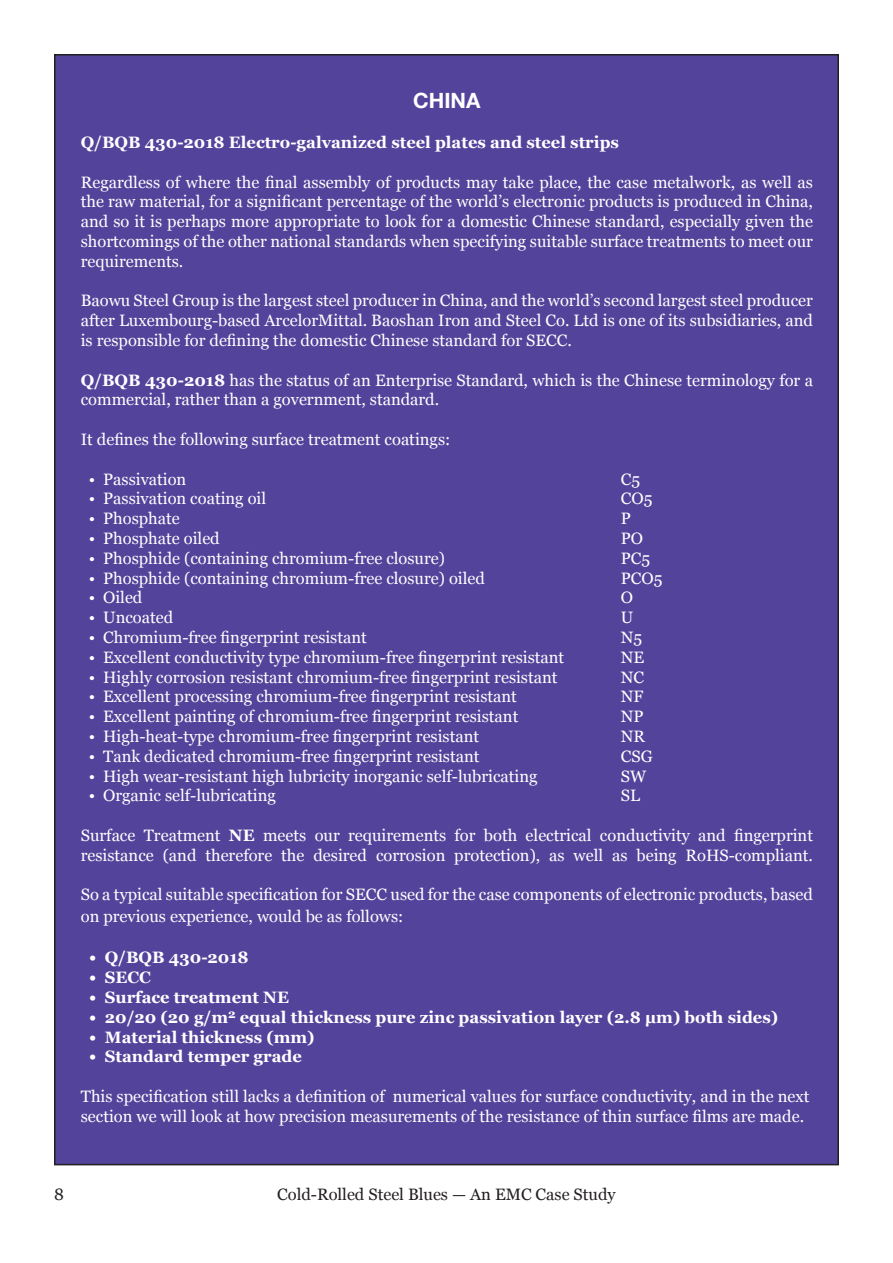
<style>
.page{position:relative;width:893px;height:1263px;background:#fff}
.page>*{position:absolute;margin:0;border:0;box-sizing:border-box;transform-origin:0 0}
.t1{font:700 21px "Helvetica Neue";color:#fff}
.t2{font:16.5px/19.8px "Georgia";color:#fff}
.t3{font:700 16.5px "Georgia";color:#fff}
.t4{font:16.5px "Georgia";color:#231f20}
.s1{font-weight:700}
</style>
<div class="page">
<div style="left:55px;top:55px;width:783px;height:1109px;background:#53439b"></div>
<p class="t1" style="left:413px;top:84px;width:69px">CHINA</p>
<p class="t3" style="left:81px;top:130px;width:540px">Q/BQB 430-2018 Electro-galvanized steel plates and steel strips</p>
<p class="t2" style="left:81px;top:171px;width:734px;text-align:justify">Regardless of where the final assembly of products may take place, the case metalwork, as well as the raw material, for a significant percentage of the world’s electronic products is produced in China, and so it is perhaps more appropriate to look for a domestic Chinese standard, especially given the shortcomings of the other national standards when specifying suitable surface treatments to meet our requirements.</p>
<p class="t2" style="left:81px;top:290px;width:734px;text-align:justify">Baowu Steel Group is the largest steel producer in China, and the world’s second largest steel producer after Luxembourg-based ArcelorMittal. Baoshan Iron and Steel Co. Ltd is one of its subsidiaries, and is responsible for defining the domestic Chinese standard for SECC.</p>
<p class="t2" style="left:81px;top:369px;width:734px"><span class="s1">Q/BQB 430-2018</span> has the status of an Enterprise Standard, which is the Chinese terminology for a commercial, rather than a government, standard.</p>
<p class="t2" style="left:81px;top:429px;width:371px">It defines the following surface treatment coatings:</p>
<p class="t2" style="left:89px;top:468px;width:99px">• Passivation</p>
<p class="t2" style="left:621px;top:468px;width:21px">C5</p>
<p class="t2" style="left:89px;top:488px;width:179px">• Passivation coating oil</p>
<p class="t2" style="left:621px;top:488px;width:33px">CO5</p>
<p class="t2" style="left:89px;top:508px;width:93px">• Phosphate</p>
<p class="t2" style="left:621px;top:508px;width:12px">P</p>
<p class="t2" style="left:89px;top:528px;width:133px">• Phosphate oiled</p>
<p class="t2" style="left:621px;top:528px;width:24px">PO</p>
<p class="t2" style="left:89px;top:547px;width:358px">• Phosphide (containing chromium-free closure)</p>
<p class="t2" style="left:621px;top:547px;width:31px">PC5</p>
<p class="t2" style="left:89px;top:567px;width:398px">• Phosphide (containing chromium-free closure) oiled</p>
<p class="t2" style="left:621px;top:567px;width:43px">PCO5</p>
<p class="t2" style="left:89px;top:587px;width:55px">• Oiled</p>
<p class="t2" style="left:621px;top:587px;width:14px">O</p>
<p class="t2" style="left:89px;top:607px;width:86px">• Uncoated</p>
<p class="t2" style="left:621px;top:607px;width:14px">U</p>
<p class="t2" style="left:89px;top:627px;width:280px">• Chromium-free fingerprint resistant</p>
<p class="t2" style="left:621px;top:627px;width:23px">N5</p>
<p class="t2" style="left:89px;top:646px;width:477px">• Excellent conductivity type chromium-free fingerprint resistant</p>
<p class="t2" style="left:621px;top:646px;width:25px">NE</p>
<p class="t2" style="left:89px;top:666px;width:470px">• Highly corrosion resistant chromium-free fingerprint resistant</p>
<p class="t2" style="left:621px;top:666px;width:25px">NC</p>
<p class="t2" style="left:89px;top:686px;width:430px">• Excellent processing chromium-free fingerprint resistant</p>
<p class="t2" style="left:621px;top:686px;width:24px">NF</p>
<p class="t2" style="left:89px;top:706px;width:431px">• Excellent painting of chromium-free fingerprint resistant</p>
<p class="t2" style="left:621px;top:706px;width:24px">NP</p>
<p class="t2" style="left:89px;top:726px;width:392px">• High-heat-type chromium-free fingerprint resistant</p>
<p class="t2" style="left:621px;top:726px;width:26px">NR</p>
<p class="t2" style="left:89px;top:745px;width:392px">• Tank dedicated chromium-free fingerprint resistant</p>
<p class="t2" style="left:621px;top:745px;width:33px">CSG</p>
<p class="t2" style="left:89px;top:765px;width:450px">• High wear-resistant high lubricity inorganic self-lubricating</p>
<p class="t2" style="left:621px;top:765px;width:27px">SW</p>
<p class="t2" style="left:89px;top:785px;width:189px">• Organic self-lubricating</p>
<p class="t2" style="left:621px;top:785px;width:21px">SL</p>
<p class="t2" style="left:81px;top:825px;width:734px">Surface Treatment <span class="s1">NE</span> meets our requirements for both electrical conductivity and fingerprint resistance (and therefore the desired corrosion protection), as well as being RoHS-compliant.</p>
<p class="t2" style="left:81px;top:883px;width:734px;line-height:21.6px">So a typical suitable specification for SECC used for the case components of electronic products, based on previous experience, would be as follows:</p>
<p class="t3" style="left:89px;top:945px;width:161px">• Q/BQB 430-2018</p>
<p class="t3" style="left:89px;top:965px;width:63px">• SECC</p>
<p class="t3" style="left:89px;top:985px;width:201px">• Surface treatment NE</p>
<p class="t3" style="left:89px;top:1005px;width:691px">• 20/20 (20 g/m<sup>2</sup> equal thickness pure zinc passivation layer (2.8 μm) both sides)</p>
<p class="t3" style="left:89px;top:1024px;width:227px">• Material thickness (mm)</p>
<p class="t3" style="left:89px;top:1044px;width:214px">• Standard temper grade</p>
<p class="t2" style="left:81px;top:1086px;width:730px">This specification still lacks a definition of numerical values for surface conductivity, and in the next section we will look at how precision measurements of the resistance of thin surface films are made.</p>
<p class="t4" style="left:54px;top:1182px;width:11px">8</p>
<p class="t4" style="left:277px;top:1182px;width:340px">Cold-Rolled Steel Blues — An EMC Case Study</p>
</div>
